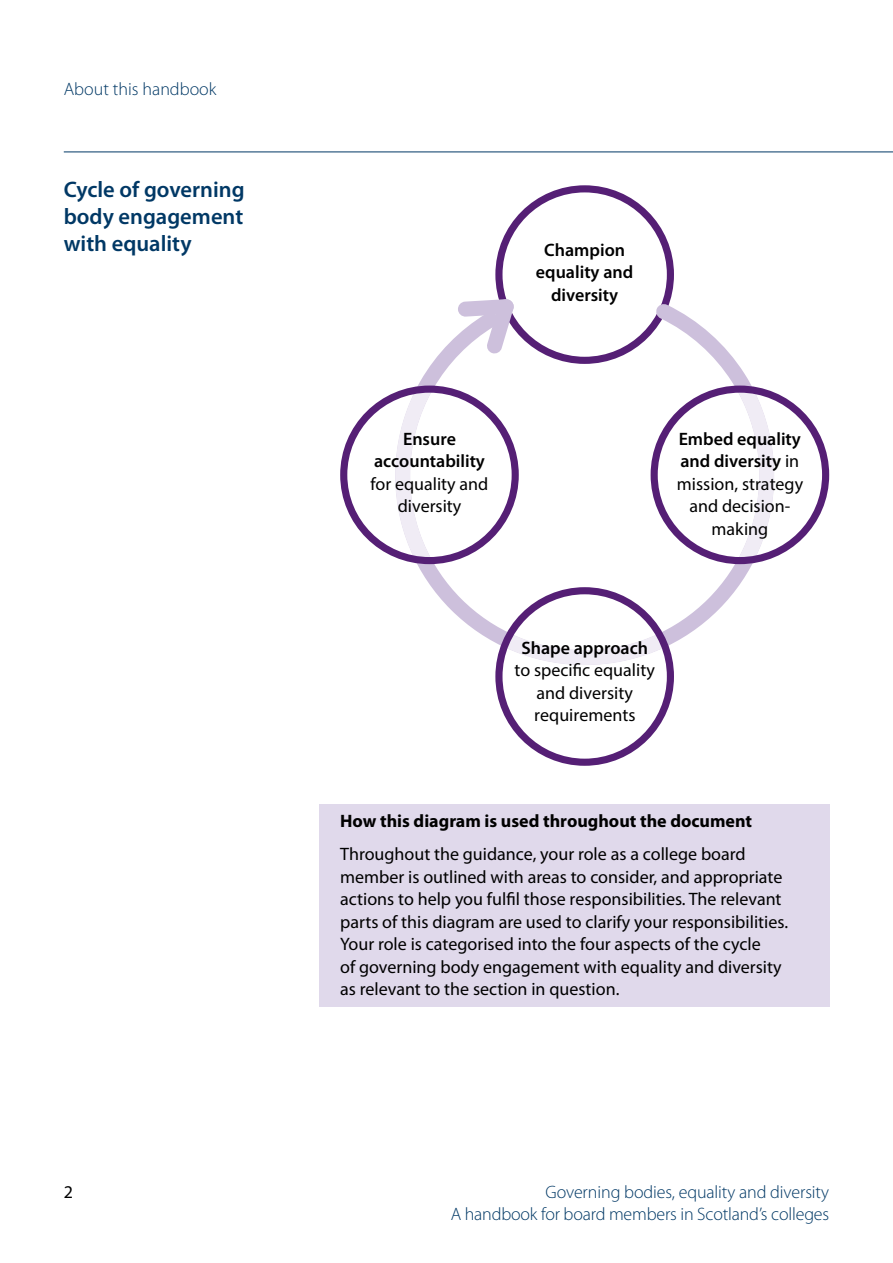
<style>
.page{position:relative;width:893px;height:1263px;background:#fff}
.page>*{position:absolute;margin:0;border:0;box-sizing:border-box;transform-origin:0 0}
.t1{font:600 22.5px/27px "Myriad Pro";color:#003865;text-align:justify}
.t2{font:18px/22.5px "Myriad Pro";color:#000;text-align:center}
.t3{font:300 18px/22.5px "Myriad Pro";letter-spacing:-.005em;color:#003865;text-align:right}
.t4{font:600 18px/22.5px "Myriad Pro";color:#000;text-align:center}
.t5{font:700 18px "Myriad Pro";color:#000}
.s1{font-weight:600}
</style>
<div class="page">
<hr style="left:64px;top:152px;width:829px;height:1px;background:#003865">
<div style="left:319px;top:804px;width:510px;height:203px;background:#e0d9eb"></div>
<svg style="left:417px;top:308px;width:335px;height:335px"></svg>
<svg style="left:458px;top:185px;width:216px;height:179px"></svg>
<svg style="left:495px;top:587px;width:179px;height:179px"></svg>
<svg style="left:651px;top:386px;width:178px;height:178px"></svg>
<svg style="left:340px;top:386px;width:179px;height:178px"></svg>
<p class="t3" style="left:64px;top:78px;width:154px">About this handbook</p>
<p class="t1" style="left:64px;top:176px;width:182px">Cycle of governing body engagement with equality</p>
<p class="t2" style="left:64px;top:1181px;width:11px">2</p>
<p class="t4" style="left:536px;top:239px;width:99px">Champion equality and diversity</p>
<p class="t4" style="left:374px;top:427px;width:112px">Ensure accountability</p>
<p class="t2" style="left:370px;top:472px;width:119px">for equality and diversity</p>
<p class="t2" style="left:677px;top:427px;width:128px"><span class="s1">Embed equality and diversity</span> in mission, strategy and decision&shy;making</p>
<p class="t4" style="left:521px;top:636px;width:128px">Shape approach</p>
<p class="t2" style="left:514px;top:658px;width:142px">to specific equality and diversity requirements</p>
<p class="t5" style="left:340px;top:810px;width:413px">How this diagram is used throughout the document</p>
<p class="t2" style="left:340px;top:843px;width:449px;text-align:left">Throughout the guidance, your role as a college board member is outlined with areas to consider, and appropriate actions to help you fulfil those responsibilities. The relevant parts of this diagram are used to clarify your responsibilities.<br>Your role is categorised into the four aspects of the cycle<br>of governing body engagement with equality and diversity as relevant to the section in question.</p>
<p class="t3" style="left:451px;top:1181px;width:380px">Governing bodies, equality and diversity<br>A handbook for board members in Scotland’s colleges</p>
</div>
